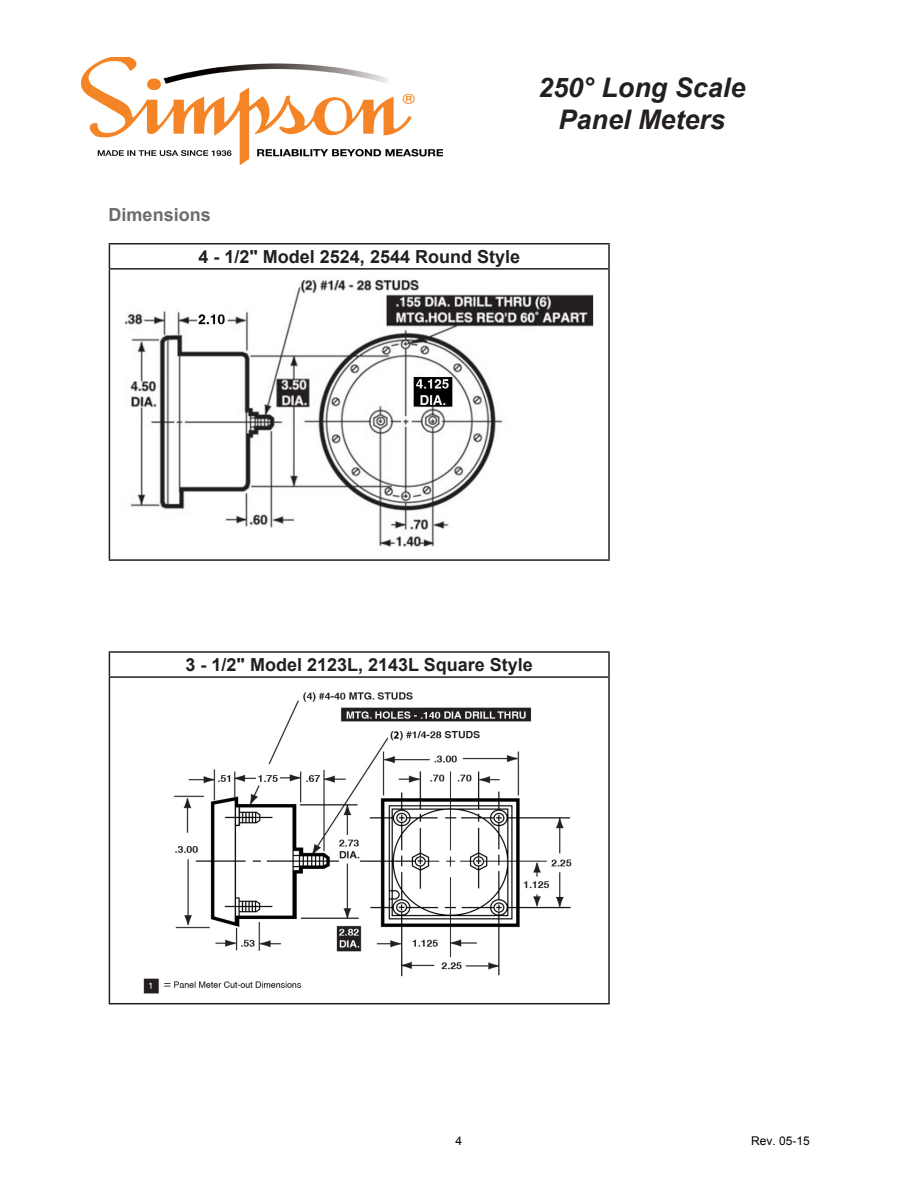
<style>
.page{position:relative;width:918px;height:1188px;background:#fff}
.page>*{position:absolute;margin:0;border:0;box-sizing:border-box;transform-origin:0 0}
.t1{font:italic 700 27px/32.4px "Arial";color:#231f20;text-align:center}
.t2{font:700 18px "Arial";color:#231f20}
.t3{font:700 18px "Arial";color:#6c6c6f}
.t4{font:12px "Arial";color:#000}
</style>
<div class="page">
<img style="left:81px;top:57px;width:361px;height:108px">
<hr style="left:109px;top:243px;width:501px;height:1px;background:#231f20">
<svg style="left:109px;top:245px;width:1px;height:23px"></svg>
<hr style="left:608px;top:245px;width:2px;height:23px;background:#231f20">
<hr style="left:109px;top:268px;width:501px;height:2px;background:#231f20">
<hr style="left:109px;top:270px;width:1px;height:289px;background:#231f20">
<hr style="left:608px;top:270px;width:2px;height:289px;background:#231f20">
<hr style="left:109px;top:559px;width:501px;height:2px;background:#231f20">
<img style="left:125px;top:280px;width:469px;height:267px">
<hr style="left:109px;top:651px;width:501px;height:2px;background:#231f20">
<svg style="left:109px;top:653px;width:1px;height:23px"></svg>
<hr style="left:608px;top:653px;width:2px;height:23px;background:#231f20">
<hr style="left:109px;top:676px;width:501px;height:2px;background:#231f20">
<hr style="left:109px;top:678px;width:1px;height:325px;background:#231f20">
<hr style="left:608px;top:678px;width:2px;height:325px;background:#231f20">
<hr style="left:109px;top:1003px;width:501px;height:1px;background:#231f20">
<img style="left:143px;top:692px;width:429px;height:302px">
<p class="t1" style="left:538px;top:72px;width:209px">250° Long Scale<br>Panel Meters</p>
<p class="t3" style="left:109px;top:203px;width:104px">Dimensions</p>
<p class="t2" style="left:198px;top:245px;width:323px">4 - 1/2" Model 2524, 2544 Round Style</p>
<p class="t2" style="left:186px;top:653px;width:349px">3 - 1/2" Model 2123L, 2143L Square Style</p>
<p class="t4" style="left:456px;top:1133px;width:8px">4</p>
<p class="t4" style="left:751px;top:1133px;width:60px">Rev. 05-15</p>
</div>
